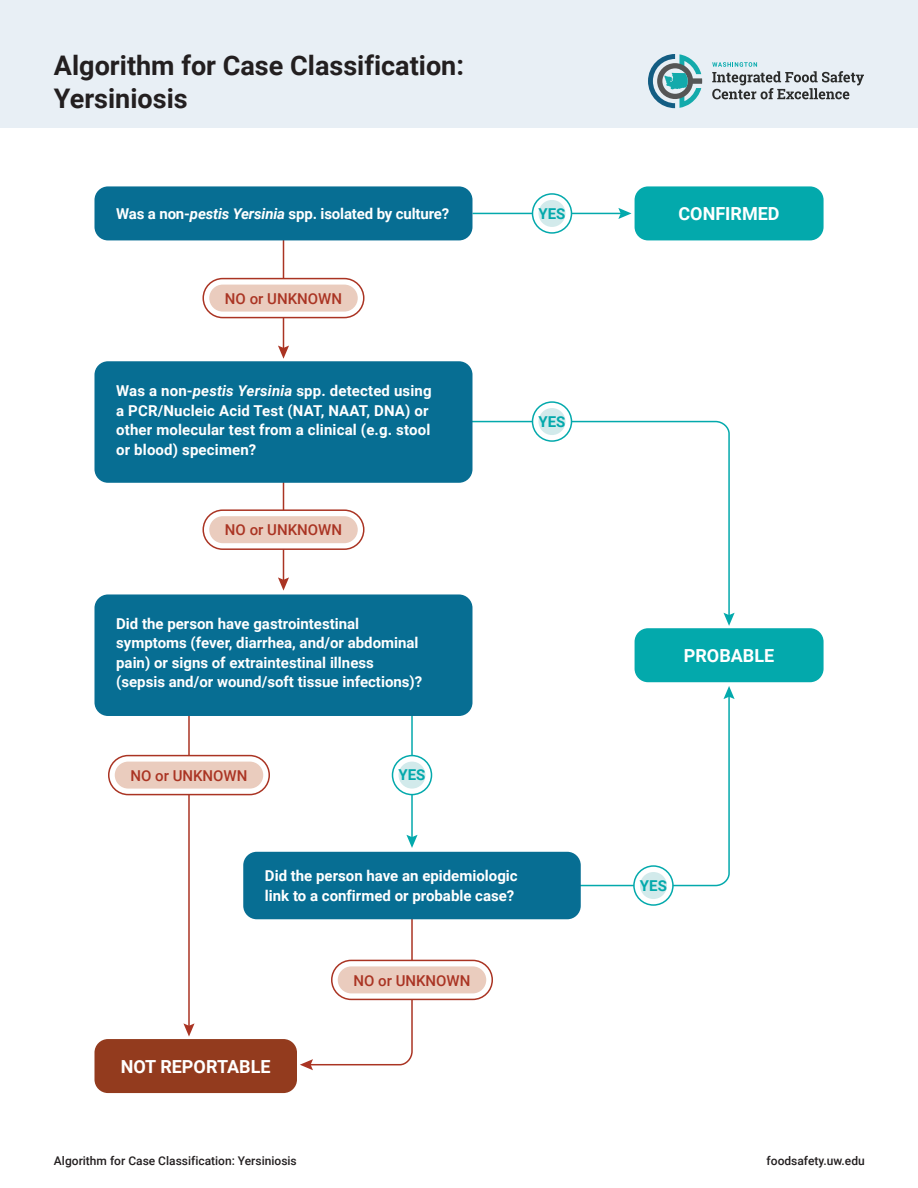
<style>
.page{position:relative;width:918px;height:1188px;background:#fff}
.page>*{position:absolute;margin:0;border:0;box-sizing:border-box;transform-origin:0 0}
.t1{font:700 27px/33px "Roboto";color:#231f20}
.t2{font:700 18px "Roboto";color:#fff}
.t3{font:700 15px/19.5px "Roboto";color:#fff}
.t4{font:500 15px "Roboto";color:#aa3423}
.t5{font:700 15px "Roboto";color:#03a9ac}
.t6{font:500 12px "Roboto";color:#231f20}
.s1{font-style:italic}
</style>
<div class="page">
<svg style="left:468px;top:420px;width:262px;height:198px"></svg>
<svg style="left:724px;top:613px;width:11px;height:13px"></svg>
<hr style="left:472px;top:213px;width:151px;height:1px;background:#03a9ac">
<svg style="left:618px;top:208px;width:14px;height:11px"></svg>
<div style="left:0;top:0;width:918px;height:127px;background:#e8eff5"></div>
<svg style="left:712px;top:62px;width:152px;height:37px"></svg>
<svg style="left:648px;top:54px;width:54px;height:54px"></svg>
<div style="left:635px;top:186px;width:189px;height:54px;background:#03a9ac;border-radius:14px"></div>
<hr style="left:411px;top:699px;width:2px;height:140px;background:#03a9ac">
<svg style="left:406px;top:835px;width:12px;height:13px"></svg>
<hr style="left:188px;top:684px;width:2px;height:344px;background:#aa3423">
<svg style="left:183px;top:1023px;width:12px;height:14px"></svg>
<hr style="left:283px;top:227px;width:1px;height:123px;background:#aa3423">
<svg style="left:278px;top:346px;width:11px;height:13px"></svg>
<hr style="left:283px;top:463px;width:1px;height:119px;background:#aa3423">
<svg style="left:278px;top:577px;width:11px;height:14px"></svg>
<div style="left:94px;top:186px;width:378px;height:54px;background:#076e93;border-radius:14px"></div>
<div style="left:94px;top:361px;width:378px;height:122px;background:#076e93;border-radius:14px"></div>
<div style="left:94px;top:594px;width:378px;height:122px;background:#076e93;border-radius:14px"></div>
<div style="left:243px;top:852px;width:338px;height:67px;background:#076e93;border-radius:14px"></div>
<div style="left:94px;top:1039px;width:203px;height:54px;background:#933b1e;border-radius:14px"></div>
<svg style="left:532px;top:193px;width:40px;height:41px"></svg>
<div style="left:539px;top:200px;width:27px;height:27px;background:#d2eaeb;border-radius:50%"></div>
<svg style="left:532px;top:401px;width:40px;height:41px"></svg>
<div style="left:539px;top:408px;width:27px;height:27px;background:#d2eaeb;border-radius:50%"></div>
<svg style="left:392px;top:755px;width:40px;height:40px"></svg>
<div style="left:399px;top:762px;width:27px;height:27px;background:#d2eaeb;border-radius:50%"></div>
<div style="left:635px;top:628px;width:189px;height:54px;background:#03a9ac;border-radius:14px"></div>
<svg style="left:563px;top:686px;width:172px;height:220px"></svg>
<div style="left:640px;top:872px;width:27px;height:27px;background:#d2eaeb;border-radius:50%"></div>
<svg style="left:300px;top:919px;width:193px;height:151px"></svg>
<div style="left:338px;top:966px;width:148px;height:27px;background:#eaccbe;border-radius:14px"></div>
<svg style="left:108px;top:755px;width:162px;height:40px"></svg>
<div style="left:115px;top:762px;width:148px;height:27px;background:#eaccbe;border-radius:14px"></div>
<svg style="left:202px;top:509px;width:162px;height:41px"></svg>
<div style="left:209px;top:516px;width:149px;height:27px;background:#eaccbe;border-radius:14px"></div>
<svg style="left:202px;top:278px;width:162px;height:40px"></svg>
<div style="left:209px;top:285px;width:149px;height:27px;background:#eaccbe;border-radius:14px"></div>
<h1 class="t1" style="left:54px;top:48px;width:412px">Algorithm for Case Classification:<br>Yersiniosis</h1>
<p class="t3" style="left:116px;top:203px;width:335px">Was a non-<span class="s1">pestis Yersinia</span> spp. isolated by culture?</p>
<p class="t2" style="left:679px;top:201px;width:103px">CONFIRMED</p>
<p class="t5" style="left:539px;top:203px;width:28px">YES</p>
<p class="t4" style="left:225px;top:288px;width:119px">NO or UNKNOWN</p>
<p class="t3" style="left:116px;top:381px;width:317px">Was a non-<span class="s1">pestis Yersinia</span> spp. detected using a PCR/Nucleic Acid Test (NAT, NAAT, DNA) or other molecular test from a clinical (e.g. stool or blood) specimen?</p>
<p class="t4" style="left:225px;top:520px;width:119px">NO or UNKNOWN</p>
<p class="t3" style="left:116px;top:613px;width:308px">Did the person have gastrointestinal symptoms (fever, diarrhea, and/or abdominal pain) or signs of extraintestinal illness (sepsis and/or wound/soft tissue infections)?</p>
<p class="t4" style="left:130px;top:765px;width:119px">NO or UNKNOWN</p>
<p class="t5" style="left:399px;top:765px;width:28px">YES</p>
<p class="t5" style="left:539px;top:411px;width:28px">YES</p>
<p class="t3" style="left:265px;top:866px;width:254px">Did the person have an epidemiologic link to a confirmed or probable case?</p>
<p class="t2" style="left:121px;top:1054px;width:151px">NOT REPORTABLE</p>
<p class="t4" style="left:353px;top:970px;width:119px">NO or UNKNOWN</p>
<p class="t2" style="left:684px;top:643px;width:92px">PROBABLE</p>
<p class="t5" style="left:640px;top:875px;width:28px">YES</p>
<p class="t6" style="left:54px;top:1152px;width:244px">Algorithm for Case Classification: Yersiniosis</p>
<p class="t6" style="left:767px;top:1152px;width:100px">foodsafety.uw.edu</p>
</div>
